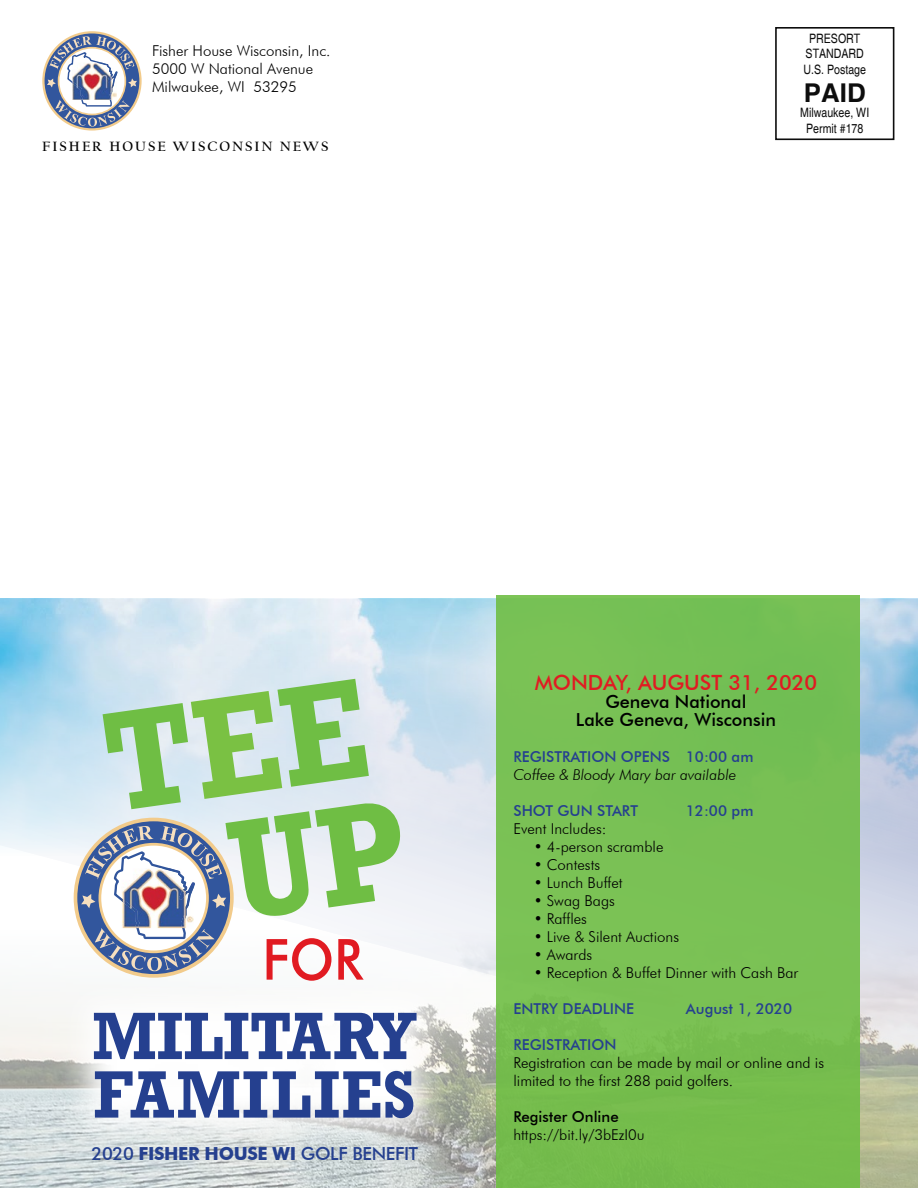
<style>
.page{position:relative;width:918px;height:1188px;background:#fff}
.page>*{position:absolute;margin:0;border:0;box-sizing:border-box;transform-origin:0 0}
.t1{font:700 144.3px/124.8px "Rockwell";color:#6fbe44;text-align:right;scale:.91 1}
.t2{font:700 68.1px/58.5px "Rockwell";color:#25408f;scale:.91 1}
.t3{font:500 56.7px "Futura BT";color:#e11b22;scale:.91 1}
.t4{font:700 25.95px "Helvetica";color:#000}
.t5{font:500 21px "Futura BT";color:#e11b22}
.t6{font:500 18px/18px "Futura BT";color:#000;text-align:center}
.t7{font:500 18px "Futura BT";letter-spacing:-.02em;color:#25408f}
.t8{font:300 15px/18px "Futura BT";color:#000}
.t9{font:500 15px "Futura BT";color:#25408f}
.t10{font:italic 300 15px "Futura BT";color:#000}
.t11{font:500 15px "Futura BT";color:#000}
.t12{font:700 14.1px "Californian FB";letter-spacing:.14em;color:#000}
.t13{font:condensed 12.9px/15.6px "Helvetica";color:#000;text-align:center}
.s1{color:#7ac143}
.s2{font-weight:700}
</style>
<div class="page">
<svg style="left:42px;top:31px;width:100px;height:100px"></svg>
<img style="left:72px;top:63px;width:45px;height:37px">
<div style="left:775px;top:27px;width:119px;height:113px;border:2px solid #000"></div>
<img style="left:0;top:1090px;width:918px;height:98px">
<svg style="left:0;top:857px;width:918px;height:233px;fill:#f2f3f7"></svg>
<img style="left:0;top:598px;width:918px;height:259px">
<svg style="left:56px;top:974px;width:398px;height:182px"></svg>
<svg style="left:74px;top:818px;width:160px;height:160px"></svg>
<img style="left:122px;top:868px;width:72px;height:60px">
<div style="left:496px;top:595px;width:364px;height:593px;background:#78c054"></div>
<p class="t8" style="left:152px;top:41px;width:180px">Fisher House Wisconsin, Inc.<br>5000 W National Avenue<br>Milwaukee, WI 53295</p>
<p class="t13" style="left:804px;top:30px;width:64px">PRESORT<br>STANDARD<br>U.S. Postage</p>
<h3 class="t4" style="left:804px;top:77px;width:63px">PAID</h3>
<p class="t13" style="left:800px;top:105px;width:71px">Milwaukee, WI<br>Permit #178</p>
<p class="t12" style="left:42px;top:138px;width:288px">FISHER HOUSE WISCONSIN NEWS</p>
<h1 class="t1" style="left:97px;top:702px;width:314px;rotate:-8deg">T<span class="s1">E</span>E<br>UP</h1>
<h3 class="t3" style="left:262px;top:925px;width:112px">FOR</h3>
<h2 class="t2" style="left:92px;top:1007px;width:358px">MILITARY<br>FAMILIES</h2>
<p class="t7" style="left:92px;top:1143px;width:328px">2020 <span class="s2">FISHER HOUSE WI</span> GOLF BENEFIT</p>
<h3 class="t5" style="left:535px;top:670px;width:284px">MONDAY, AUGUST 31, 2020</h3>
<p class="t6" style="left:576px;top:693px;width:202px">Geneva National<br>Lake Geneva, Wisconsin</p>
<p class="t9" style="left:513px;top:748px;width:242px">REGISTRATION OPENS 10:00 am</p>
<p class="t10" style="left:513px;top:766px;width:225px">Coffee &amp; Bloody Mary bar available</p>
<p class="t9" style="left:513px;top:802px;width:126px">SHOT GUN START</p>
<p class="t9" style="left:686px;top:802px;width:69px">12:00 pm</p>
<p class="t8" style="left:513px;top:820px;width:95px">Event Includes:</p>
<p class="t8" style="left:534px;top:838px;width:131px">• 4-person scramble</p>
<p class="t8" style="left:534px;top:856px;width:68px">• Contests</p>
<p class="t8" style="left:534px;top:874px;width:90px">• Lunch Buffet</p>
<p class="t8" style="left:534px;top:892px;width:83px">• Swag Bags</p>
<p class="t8" style="left:534px;top:910px;width:55px">• Raffles</p>
<p class="t8" style="left:534px;top:928px;width:147px">• Live &amp; Silent Auctions</p>
<p class="t8" style="left:534px;top:946px;width:60px">• Awards</p>
<p class="t8" style="left:534px;top:964px;width:266px">• Reception &amp; Buffet Dinner with Cash Bar</p>
<p class="t9" style="left:513px;top:1000px;width:122px">ENTRY DEADLINE</p>
<p class="t9" style="left:686px;top:1000px;width:108px">August 1, 2020</p>
<p class="t9" style="left:513px;top:1036px;width:105px">REGISTRATION</p>
<p class="t8" style="left:513px;top:1054px;width:312px">Registration can be made by mail or online and is limited to the first 288 paid golfers.</p>
<p class="t11" style="left:513px;top:1108px;width:107px">Register Online</p>
<p class="t8" style="left:513px;top:1126px;width:133px">https://bit.ly/3bEzI0u</p>
</div>
